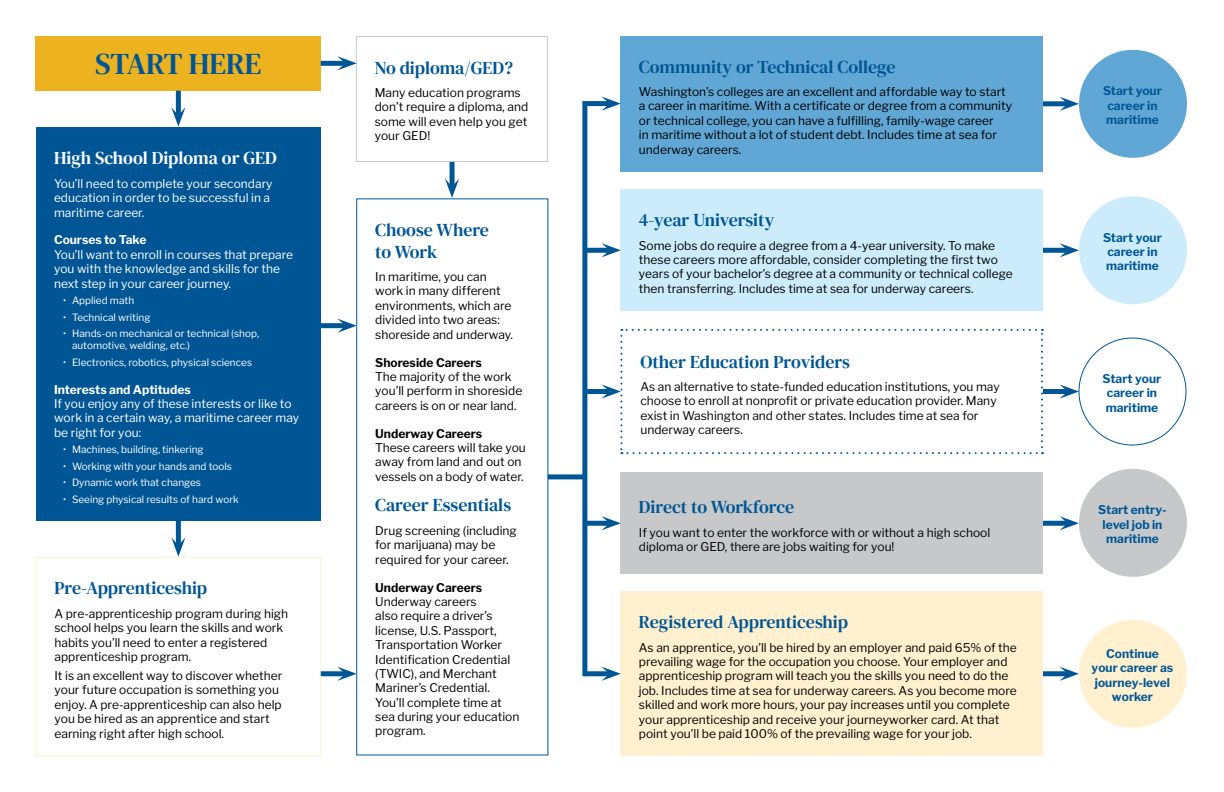
<style>
.page{position:relative;width:1224px;height:792px;background:#fff}
.page>*{position:absolute;margin:0;border:0;box-sizing:border-box;transform-origin:0 0}
.Paragraph_Style_1{font:30px "DM Serif Text";letter-spacing:-.005em;color:#005695}
.Paragraph_Style_1-2{font:18px/21.6px "DM Serif Text";color:#005695}
.Paragraph_Style_1-3{font:18px "DM Serif Text";color:#fff}
.t1{font:12px/14.4px "Libre Franklin";color:#000}
.t2{font:12px/14.4px "Libre Franklin";color:#fff}
.t3{font:700 12px/14.4px "Libre Franklin";color:#005695}
.Paragraph_Style_2{font:700 12px "Libre Franklin";color:#000}
.Paragraph_Style_2-2{font:700 12px "Libre Franklin";color:#fff}
.t4{font:10px/12px "Libre Franklin";color:#fff}
</style>
<div class="page">
<div style="left:36px;top:36px;width:285px;height:55px;background:#ecb21f"></div>
<div style="left:36px;top:128px;width:285px;height:393px;background:#005695"></div>
<div style="left:36px;top:557px;width:285px;height:199px;border:1px solid #fff1cf"></div>
<div style="left:356px;top:36px;width:192px;height:126px;border:1px solid #c6c8ca"></div>
<div style="left:621px;top:36px;width:422px;height:136px;background:#61a7d5"></div>
<div style="left:1079px;top:50px;width:108px;height:108px;background:#61a7d5;border-radius:50%"></div>
<div style="left:621px;top:190px;width:422px;height:121px;background:#ccecfc"></div>
<div style="left:1079px;top:196px;width:108px;height:108px;background:#ccecfc;border-radius:50%"></div>
<div style="left:621px;top:472px;width:422px;height:102px;background:#c6c8ca"></div>
<div style="left:1079px;top:469px;width:108px;height:108px;background:#c6c8ca;border-radius:50%"></div>
<div style="left:621px;top:592px;width:422px;height:164px;background:#fff1cf"></div>
<div style="left:1079px;top:620px;width:108px;height:108px;background:#fff1cf;border-radius:50%"></div>
<div style="left:1043px;top:101px;width:25px;height:5px;background:#005695"></div>
<svg style="left:1060px;top:97px;width:19px;height:14px"></svg>
<div style="left:1043px;top:248px;width:25px;height:5px;background:#005695"></div>
<svg style="left:1060px;top:243px;width:19px;height:14px"></svg>
<div style="left:585px;top:248px;width:25px;height:5px;background:#005695"></div>
<svg style="left:601px;top:243px;width:20px;height:14px"></svg>
<div style="left:585px;top:101px;width:25px;height:5px;background:#005695"></div>
<svg style="left:601px;top:96px;width:20px;height:15px"></svg>
<div style="left:1043px;top:521px;width:25px;height:5px;background:#005695"></div>
<svg style="left:1060px;top:516px;width:19px;height:14px"></svg>
<div style="left:585px;top:521px;width:25px;height:5px;background:#005695"></div>
<svg style="left:601px;top:516px;width:20px;height:14px"></svg>
<div style="left:1043px;top:389px;width:25px;height:5px;background:#005695"></div>
<svg style="left:1060px;top:384px;width:19px;height:15px"></svg>
<div style="left:585px;top:389px;width:25px;height:5px;background:#005695"></div>
<svg style="left:601px;top:329px;width:442px;height:125px"></svg>
<div style="left:1043px;top:671px;width:25px;height:5px;background:#005695"></div>
<svg style="left:1060px;top:667px;width:19px;height:14px"></svg>
<div style="left:585px;top:671px;width:25px;height:5px;background:#005695"></div>
<svg style="left:601px;top:667px;width:20px;height:14px"></svg>
<div style="left:321px;top:671px;width:24px;height:5px;background:#005695"></div>
<svg style="left:337px;top:667px;width:20px;height:14px"></svg>
<div style="left:176px;top:521px;width:5px;height:24px;background:#005695"></div>
<svg style="left:171px;top:537px;width:14px;height:20px"></svg>
<div style="left:176px;top:91px;width:5px;height:24px;background:#005695"></div>
<svg style="left:171px;top:107px;width:14px;height:20px"></svg>
<div style="left:321px;top:323px;width:24px;height:5px;background:#005695"></div>
<svg style="left:337px;top:319px;width:20px;height:14px"></svg>
<div style="left:321px;top:61px;width:24px;height:5px;background:#005695"></div>
<svg style="left:337px;top:56px;width:20px;height:14px"></svg>
<div style="left:450px;top:162px;width:5px;height:25px;background:#005695"></div>
<svg style="left:445px;top:179px;width:14px;height:19px"></svg>
<div style="left:582px;top:104px;width:5px;height:570px;background:#005695"></div>
<div style="left:548px;top:474px;width:37px;height:5px;background:#005695"></div>
<h1 class="Paragraph_Style_1" style="left:95px;top:46px;width:168px">START HERE</h1>
<h1 class="Paragraph_Style_1-3" style="left:54px;top:148px;width:224px">High School Diploma or GED</h1>
<p class="t2" style="left:54px;top:176px;width:220px">You’ll need to complete your secondary education in order to be successful in a maritime career.</p>
<h2 class="Paragraph_Style_2-2" style="left:54px;top:233px;width:94px">Courses to Take</h2>
<p class="t2" style="left:54px;top:247px;width:241px">You’ll want to enroll in courses that prepare you with the knowledge and skills for the next step in your career journey.</p>
<p class="t4" style="left:63px;top:295px;width:73px">• Applied math</p>
<p class="t4" style="left:63px;top:311px;width:89px">• Technical writing</p>
<p class="t4" style="left:72px;top:328px;width:189px;text-indent:-9px">• Hands-on mechanical or technical (shop, automotive, welding, etc.)</p>
<p class="t4" style="left:63px;top:356px;width:191px">• Electronics, robotics, physical sciences</p>
<h2 class="Paragraph_Style_2-2" style="left:54px;top:382px;width:138px">Interests and Aptitudes</h2>
<p class="t2" style="left:54px;top:396px;width:247px">If you enjoy any of these interests or like to work in a certain way, a maritime career may be right for you:</p>
<p class="t4" style="left:63px;top:444px;width:142px">• Machines, building, tinkering</p>
<p class="t4" style="left:63px;top:460px;width:170px">• Working with your hands and tools</p>
<p class="t4" style="left:63px;top:477px;width:140px">• Dynamic work that changes</p>
<p class="t4" style="left:63px;top:493px;width:177px">• Seeing physical results of hard work</p>
<h1 class="Paragraph_Style_1-2" style="left:54px;top:578px;width:154px">Pre-Apprenticeship</h1>
<p class="t1" style="left:54px;top:606px;width:235px">A pre-apprenticeship program during high school helps you learn the skills and work habits you’ll need to enter a registered apprenticeship program.</p>
<p class="t1" style="left:54px;top:668px;width:229px">It is an excellent way to discover whether your future occupation is something you enjoy. A pre-apprenticeship can also help you be hired as an apprentice and start earning right after high school.</p>
<h1 class="Paragraph_Style_1-2" style="left:375px;top:57px;width:140px">No diploma/GED?</h1>
<p class="t1" style="left:375px;top:85px;width:155px">Many education programs don’t require a diploma, and some will even help you get your GED!</p>
<h1 class="Paragraph_Style_1-2" style="left:375px;top:219px;width:115px">Choose Where to Work</h1>
<p class="t1" style="left:375px;top:269px;width:139px">In maritime, you can work in many different environments, which are divided into two areas: shoreside and underway.</p>
<h2 class="Paragraph_Style_2" style="left:375px;top:355px;width:108px">Shoreside Careers</h2>
<p class="t1" style="left:375px;top:369px;width:149px">The majority of the work you’ll perform in shoreside careers is on or near land.</p>
<h2 class="Paragraph_Style_2" style="left:375px;top:426px;width:108px">Underway Careers</h2>
<p class="t1" style="left:375px;top:440px;width:152px">These careers will take you away from land and out on vessels on a body of water.</p>
<h1 class="Paragraph_Style_1-2" style="left:375px;top:495px;width:137px">Career Essentials</h1>
<p class="t1" style="left:375px;top:523px;width:143px">Drug screening (including for marijuana) may be required for your career.</p>
<h2 class="Paragraph_Style_2" style="left:375px;top:580px;width:108px">Underway Careers</h2>
<p class="t1" style="left:375px;top:594px;width:146px">Underway careers<br>also require a driver’s license, U.S. Passport,<br>Transportation Worker<br>Identification Credential (TWIC), and Merchant<br>Mariner’s Credential.<br>You’ll complete time at sea during your education program.</p>
<h1 class="Paragraph_Style_1-2" style="left:639px;top:56px;width:258px">Community or Technical College</h1>
<p class="t1" style="left:639px;top:84px;width:375px">Washington’s colleges are an excellent and affordable way to start a career in maritime. With a certificate or degree from a community or technical college, you can have a fulfilling, family-wage career<br>in maritime without a lot of student debt. Includes time at sea for underway careers.</p>
<p class="t3" style="left:1103px;top:84px;width:60px">Start your career in maritime</p>
<h1 class="Paragraph_Style_1-2" style="left:639px;top:210px;width:137px">4-year University</h1>
<p class="t1" style="left:639px;top:238px;width:375px">Some jobs do require a degree from a 4-year university. To make these careers more affordable, consider completing the first two years of your bachelor’s degree at a community or technical college then transferring. Includes time at sea for underway careers.</p>
<p class="t3" style="left:1103px;top:230px;width:60px">Start your career in maritime</p>
<h1 class="Paragraph_Style_1-2" style="left:640px;top:351px;width:211px">Other Education Providers</h1>
<p class="t1" style="left:640px;top:379px;width:361px">As an alternative to state-funded education institutions, you may choose to enroll at nonprofit or private education provider. Many exist in Washington and other states. Includes time at sea for underway careers.</p>
<p class="t3" style="left:1103px;top:371px;width:60px">Start your career in maritime</p>
<h1 class="Paragraph_Style_1-2" style="left:639px;top:497px;width:157px">Direct to Workforce</h1>
<p class="t1" style="left:639px;top:525px;width:353px">If you want to enter the workforce with or without a high school diploma or GED, there are jobs waiting for you!</p>
<p class="t3" style="left:1098px;top:503px;width:70px;text-align:center">Start entry&shy;level job in maritime</p>
<h1 class="Paragraph_Style_1-2" style="left:639px;top:612px;width:211px">Registered Apprenticeship</h1>
<p class="t1" style="left:639px;top:640px;width:380px">As an apprentice, you’ll be hired by an employer and paid 65% of the prevailing wage for the occupation you choose. Your employer and apprenticeship program will teach you the skills you need to do the job. Includes time at sea for underway careers. As you become more skilled and work more hours, your pay increases until you complete your apprenticeship and receive your journeyworker card. At that point you’ll be paid 100% of the prevailing wage for your job.</p>
<p class="t3" style="left:1092px;top:646px;width:83px;text-align:center">Continue your career as journey-level worker</p>
</div>
